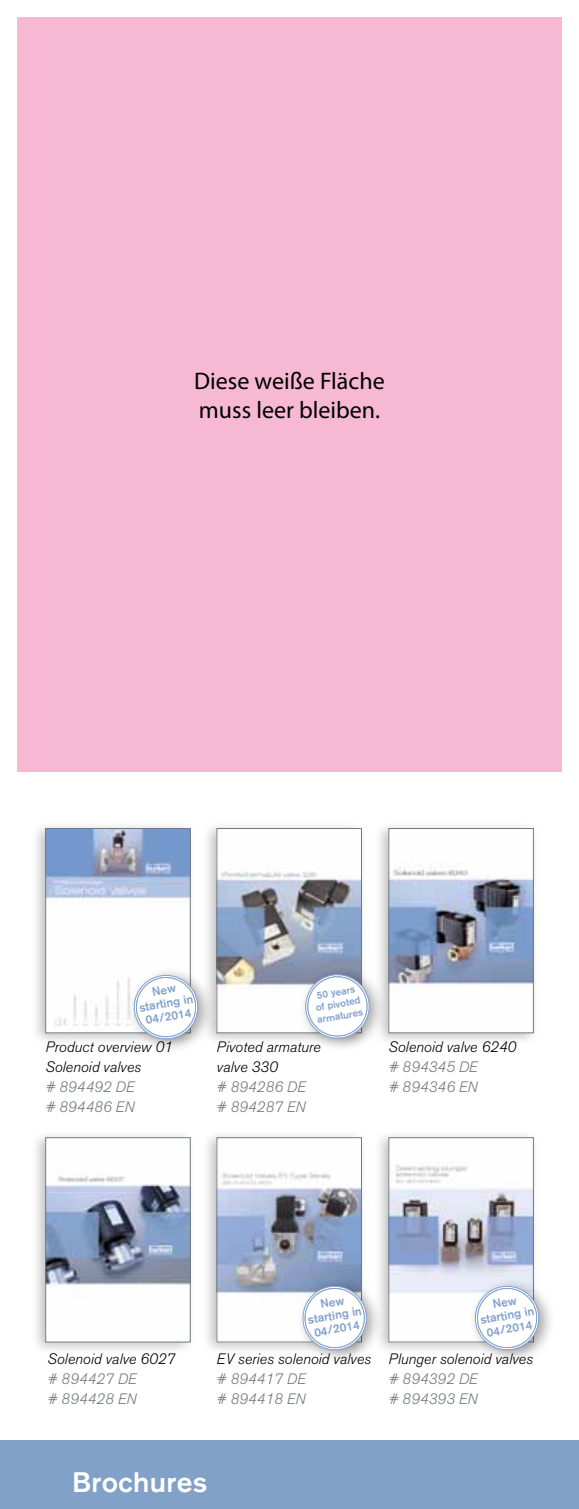
<style>
.page{position:relative;width:579px;height:1509px;background:#fff}
.page>*{position:absolute;margin:0;border:0;box-sizing:border-box;transform-origin:0 0}
.t1{font:500 28px "Akzidenz Grotesk BQ";letter-spacing:.01em;color:#fff}
.t2{font:24px/28.8px "Myriad Pro";color:#000}
.t3{font:italic 300 15px/20px "Akzidenz Grotesk BQ";color:#000}
.t4{font:italic 300 15px/20px "Akzidenz Grotesk BQ";color:#73797d}
.t5{font:500 12px/13.4px "Akzidenz Grotesk BQ";color:#82a1cc;text-align:center}
.t6{font:500 10px/12px "Akzidenz Grotesk BQ";color:#82a1cc;text-align:center}
</style>
<div class="page">
<div style="left:17px;top:17px;width:544px;height:754px;background:#f6b8d3"></div>
<div style="left:30px;top:820px;width:166px;height:226px;background:#000;opacity:.25"></div>
<img style="left:47px;top:830px;width:141px;height:200px">
<div style="left:45px;top:828px;width:145px;height:204px;border:1px solid #73797d"></div>
<div style="left:30px;top:1129px;width:166px;height:226px;background:#000;opacity:.25"></div>
<div style="left:46px;top:1137px;width:144px;height:204px;background:#fff"></div>
<img style="left:47px;top:1172px;width:141px;height:115px">
<div style="left:45px;top:1137px;width:145px;height:204px;border:1px solid #73797d"></div>
<div style="left:201px;top:820px;width:166px;height:226px;background:#000;opacity:.25"></div>
<img style="left:218px;top:830px;width:141px;height:200px">
<div style="left:216px;top:828px;width:145px;height:204px;border:1px solid #73797d"></div>
<div style="left:201px;top:1129px;width:166px;height:226px;background:#000;opacity:.25"></div>
<img style="left:218px;top:1139px;width:141px;height:200px">
<div style="left:216px;top:1137px;width:145px;height:204px;border:1px solid #73797d"></div>
<div style="left:372px;top:820px;width:167px;height:226px;background:#000;opacity:.25"></div>
<img style="left:390px;top:830px;width:141px;height:200px">
<div style="left:388px;top:828px;width:145px;height:204px;border:1px solid #73797d"></div>
<div style="left:372px;top:1129px;width:167px;height:226px;background:#000;opacity:.25"></div>
<img style="left:390px;top:1139px;width:141px;height:200px">
<div style="left:388px;top:1137px;width:145px;height:204px;border:1px solid #73797d"></div>
<div style="left:295px;top:1276px;width:88px;height:88px;background:#000;opacity:.35"></div>
<svg style="left:300px;top:1283px;width:69px;height:68px"></svg>
<div style="left:467px;top:1276px;width:88px;height:88px;background:#000;opacity:.35"></div>
<svg style="left:472px;top:1283px;width:69px;height:68px"></svg>
<div style="left:298px;top:965px;width:88px;height:87px;background:#000;opacity:.35"></div>
<svg style="left:303px;top:972px;width:68px;height:68px"></svg>
<div style="left:0;top:1440px;width:578px;height:68px;background:#81a1c9"></div>
<div style="left:127px;top:965px;width:87px;height:88px;background:#000;opacity:.35"></div>
<svg style="left:132px;top:972px;width:68px;height:69px"></svg>
<h2 class="t2" style="left:194px;top:366px;width:192px">Diese weiße Fläche muss leer bleiben.</h2>
<p class="t5" style="left:136px;top:987px;width:56px;rotate:-10deg">New starting in<br>04/2014</p>
<p class="t3" style="left:45px;top:1037px;width:129px">Product overview 01<br>Solenoid valves</p>
<p class="t4" style="left:45px;top:1077px;width:91px"># 894492 DE # 894486 EN</p>
<p class="t6" style="left:312px;top:989px;width:48px;rotate:-10deg">50 years of pivoted armatures</p>
<p class="t3" style="left:216px;top:1037px;width:106px">Pivoted armature valve 330</p>
<p class="t4" style="left:216px;top:1077px;width:91px"># 894286 DE # 894287 EN</p>
<p class="t3" style="left:388px;top:1037px;width:129px">Solenoid valve 6240</p>
<p class="t4" style="left:388px;top:1057px;width:91px"># 894345 DE # 894346 EN</p>
<p class="t3" style="left:47px;top:1348px;width:129px">Solenoid valve 6027</p>
<p class="t4" style="left:47px;top:1368px;width:91px"># 894427 DE # 894428 EN</p>
<p class="t5" style="left:304px;top:1299px;width:56px;rotate:-10deg">New starting in<br>04/2014</p>
<p class="t5" style="left:476px;top:1299px;width:56px;rotate:-10deg">New starting in<br>04/2014</p>
<p class="t3" style="left:216px;top:1348px;width:156px">EV series solenoid valves</p>
<p class="t4" style="left:216px;top:1368px;width:91px"># 894417 DE # 894418 EN</p>
<p class="t3" style="left:388px;top:1348px;width:146px">Plunger solenoid valves</p>
<p class="t4" style="left:388px;top:1368px;width:91px"># 894392 DE # 894393 EN</p>
<h1 class="t1" style="left:72px;top:1464px;width:137px">Brochures</h1>
</div>
